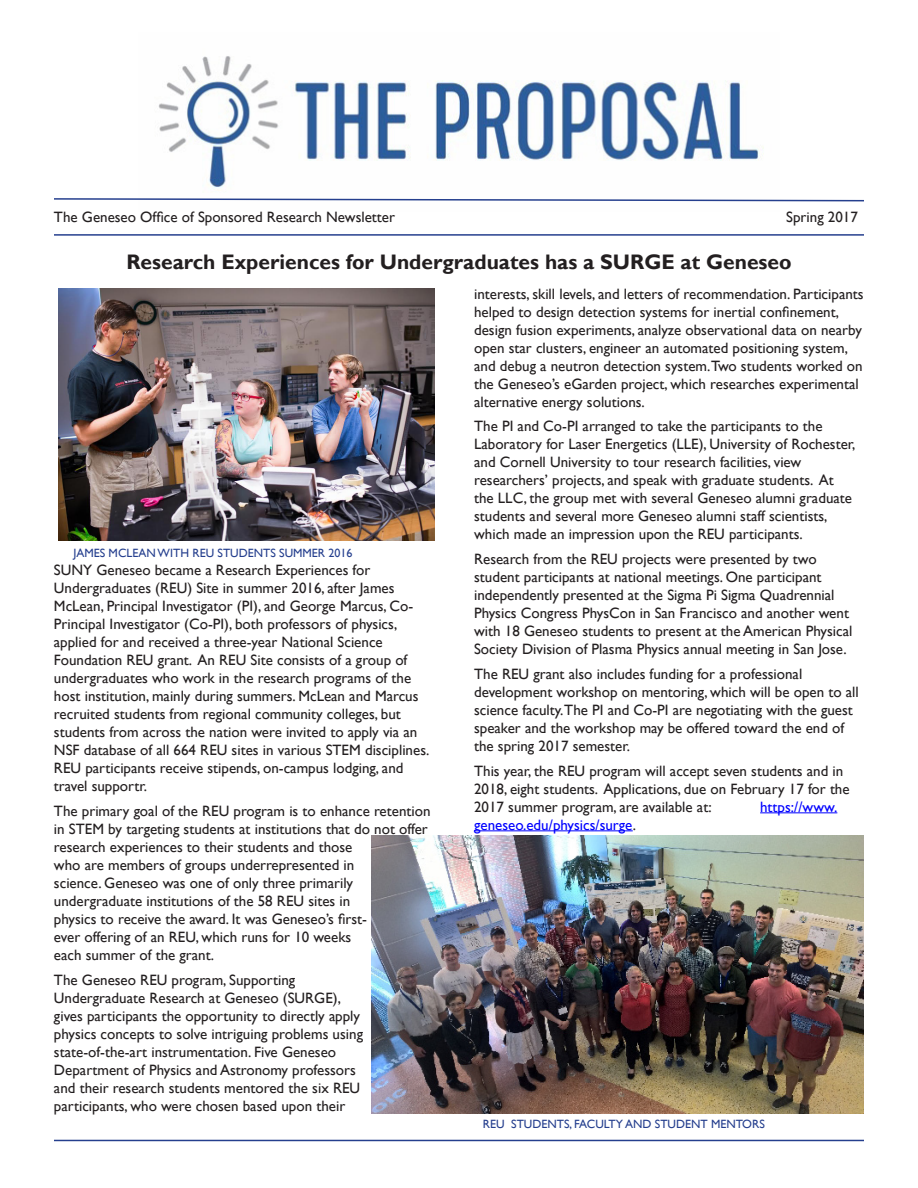
<style>
.page{position:relative;width:918px;height:1188px;background:#fff}
.page>*{position:absolute;margin:0;border:0;box-sizing:border-box;transform-origin:0 0}
.t1{font:700 21px "Gill Sans";color:#231f20}
.t2{font:15px/18px "Gill Sans";color:#231f20}
.t3{font:15px "Gill Sans";color:#00f}
.t4{font:12px "Gill Sans";color:#253f8e}
.s1{color:#231f20}
</style>
<div class="page">
<img style="left:158px;top:56px;width:606px;height:135px">
<svg style="left:54px;top:198px;width:810px;height:4px"></svg>
<hr style="left:54px;top:234px;width:810px;height:2px;background:#253f8e">
<hr style="left:760px;top:812px;width:77px;height:1px;background:#00f">
<hr style="left:474px;top:830px;width:159px;height:1px;background:#00f">
<hr style="left:54px;top:1140px;width:810px;height:1px;background:#253f8e">
<img style="left:371px;top:836px;width:493px;height:277px">
<img style="left:58px;top:288px;width:376px;height:253px">
<p class="t2" style="left:54px;top:208px;width:343px">The Geneseo Office of Sponsored Research Newsletter</p>
<p class="t2" style="left:786px;top:208px;width:73px">Spring 2017</p>
<p class="t1" style="left:126px;top:249px;width:667px">Research Experiences for Undergraduates has a SURGE at Geneseo</p>
<p class="t4" style="left:73px;top:546px;width:281px">JAMES MCLEAN WITH REU STUDENTS SUMMER 2016</p>
<p class="t2" style="left:54px;top:562px;width:377px">SUNY Geneseo became a Research Experiences for Undergraduates (REU) Site in summer 2016, after James McLean, Principal Investigator (PI), and George Marcus, Co-Principal Investigator (Co-PI), both professors of physics, applied for and received a three-year National Science Foundation REU grant. An REU Site consists of a group of undergraduates who work in the research programs of the host institution, mainly during summers. McLean and Marcus recruited students from regional community colleges, but students from across the nation were invited to apply via an NSF database of all 664 REU sites in various STEM disciplines.<br>REU participants receive stipends, on-campus lodging, and travel supportr.</p>
<p class="t2" style="left:54px;top:802px;width:378px">The primary goal of the REU program is to enhance retention in STEM by targeting students at institutions that do not offer research experiences to their students and those<br>who are members of groups underrepresented in<br>science. Geneseo was one of only three primarily undergraduate institutions of the 58 REU sites in<br>physics to receive the award. It was Geneseo’s first-<br>ever offering of an REU, which runs for 10 weeks<br>each summer of the grant.</p>
<p class="t2" style="left:54px;top:971px;width:311px">The Geneseo REU program, Supporting Undergraduate Research at Geneseo (SURGE), gives participants the opportunity to directly apply physics concepts to solve intriguing problems using state-of-the-art instrumentation. Five Geneseo Department of Physics and Astronomy professors and their research students mentored the six REU participants, who were chosen based upon their</p>
<p class="t2" style="left:474px;top:285px;width:391px">interests, skill levels, and letters of recommendation. Participants helped to design detection systems for inertial confinement, design fusion experiments, analyze observational data on nearby open star clusters, engineer an automated positioning system, and debug a neutron detection system.Two students worked on the Geneseo’s eGarden project, which researches experimental alternative energy solutions.</p>
<p class="t2" style="left:474px;top:418px;width:383px">The PI and Co-PI arranged to take the participants to the Laboratory for Laser Energetics (LLE), University of Rochester, and Cornell University to tour research facilities, view researchers’ projects, and speak with graduate students. At the LLC, the group met with several Geneseo alumni graduate students and several more Geneseo alumni staff scientists, which made an impression upon the REU participants.</p>
<p class="t2" style="left:474px;top:550px;width:380px">Research from the REU projects were presented by two student participants at national meetings. One participant independently presented at the Sigma Pi Sigma Quadrennial Physics Congress PhysCon in San Francisco and another went with 18 Geneseo students to present at the American Physical Society Division of Plasma Physics annual meeting in San Jose.</p>
<p class="t2" style="left:474px;top:665px;width:386px">The REU grant also includes funding for a professional development workshop on mentoring, which will be open to all science faculty.The PI and Co-PI are negotiating with the guest speaker and the workshop may be offered toward the end of the spring 2017 semester.</p>
<p class="t2" style="left:474px;top:762px;width:377px">This year, the REU program will accept seven students and in<br>2018, eight students. Applications, due on February 17 for the<br>2017 summer program, are available at:</p>
<p class="t3" style="left:760px;top:798px;width:79px">https://www.</p>
<p class="t3" style="left:474px;top:816px;width:163px">geneseo.edu/physics/surge<span class="s1">.</span></p>
<p class="t4" style="left:483px;top:1117px;width:284px">REU STUDENTS, FACULTY AND STUDENT MENTORS</p>
</div>
